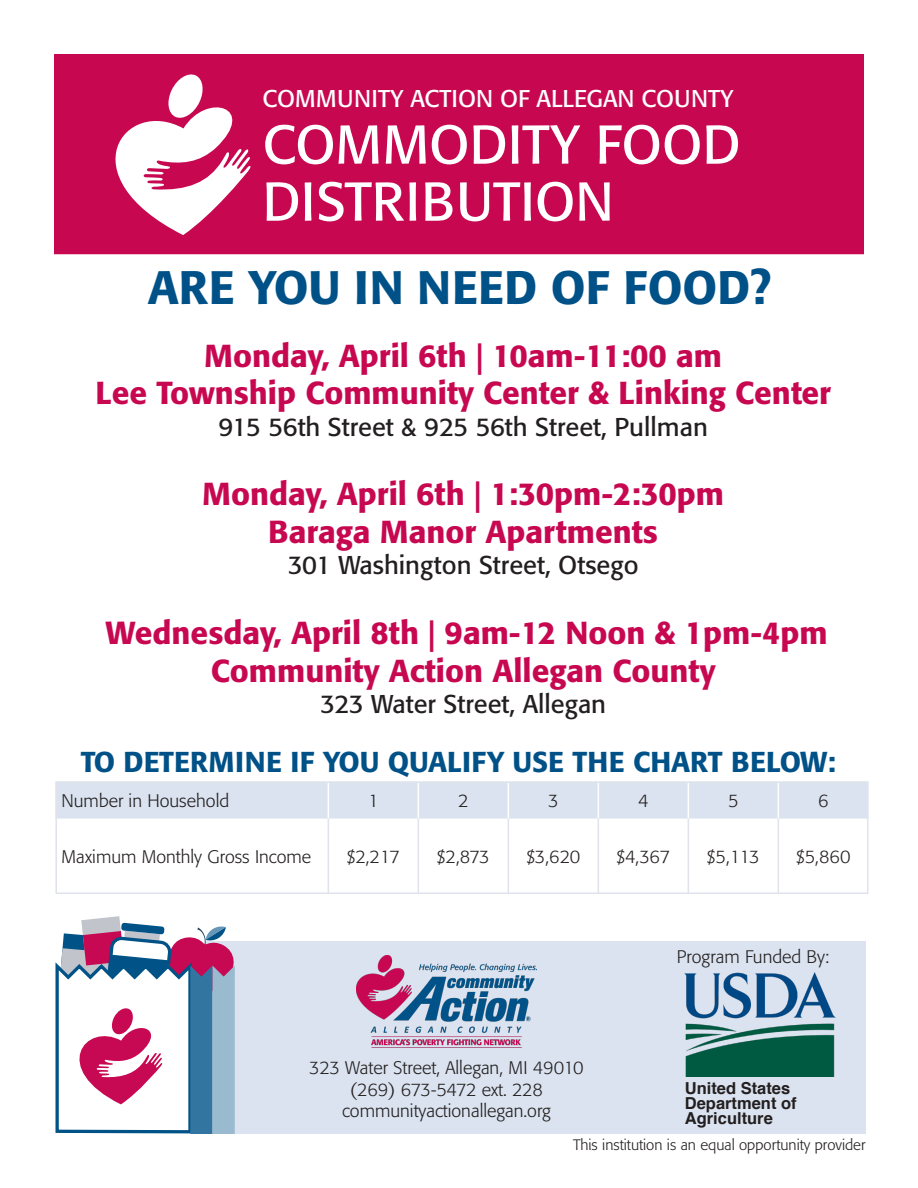
<style>
.page{position:relative;width:918px;height:1188px;background:#fff}
.page>*{position:absolute;margin:0;border:0;box-sizing:border-box;transform-origin:0 0}
.t1{font:54px/57px "Formata";color:#fff}
.t2{font:500 46.5px "Formata";color:#005187}
.t3{font:500 31.5px "Formata";color:#c70851}
.t4{font:500 28.5px "Formata";color:#005187}
.t5{font:25.5px "Formata";color:#231f20}
.t6{font:24px "Formata";color:#fff}
.t7{font:300 18px "Formata";color:#231f20}
.t8{font:300 18px "Formata";letter-spacing:-.02em;color:#231f20}
.t9{font:700 16.5px/15px "Helvetica";color:#231f20}
.t10{font:300 15px "Formata";color:#231f20}
</style>
<div class="page">
<div style="left:54px;top:54px;width:810px;height:200px;background:#c70851"></div>
<svg style="left:115px;top:74px;width:136px;height:161px"></svg>
<div style="left:205px;top:941px;width:661px;height:193px;background:#dae3ef"></div>
<img style="left:357px;top:955px;width:179px;height:93px">
<div style="left:59px;top:785px;width:806px;height:34px;background:#dae3ef"></div>
<hr style="left:328px;top:781px;width:1px;height:38px;background:#fff">
<hr style="left:418px;top:781px;width:1px;height:38px;background:#fff">
<hr style="left:778px;top:781px;width:1px;height:38px;background:#fff">
<hr style="left:508px;top:781px;width:1px;height:38px;background:#fff">
<hr style="left:598px;top:781px;width:1px;height:38px;background:#fff">
<hr style="left:688px;top:781px;width:1px;height:38px;background:#fff">
<hr style="left:328px;top:819px;width:1px;height:74px;background:#e0e3ec">
<hr style="left:418px;top:819px;width:1px;height:74px;background:#e0e3ec">
<hr style="left:508px;top:819px;width:1px;height:74px;background:#e0e3ec">
<hr style="left:598px;top:819px;width:1px;height:74px;background:#e0e3ec">
<hr style="left:688px;top:819px;width:1px;height:74px;background:#e0e3ec">
<hr style="left:778px;top:819px;width:1px;height:74px;background:#e0e3ec">
<div style="left:56px;top:782px;width:812px;height:112px;border:2px solid #e0e3ec"></div>
<svg style="left:55px;top:916px;width:180px;height:218px"></svg>
<img style="left:684px;top:972px;width:152px;height:104px">
<p class="t6" style="left:263px;top:84px;width:473px">COMMUNITY ACTION OF ALLEGAN COUNTY</p>
<p class="t1" style="left:263px;top:116px;width:480px">COMMODITY FOOD<br>DISTRIBUTION</p>
<p class="t2" style="left:148px;top:259px;width:625px">ARE YOU IN NEED OF FOOD?</p>
<p class="t3" style="left:204px;top:336px;width:519px">Monday, April 6th | 10am-11:00 am</p>
<p class="t3" style="left:95px;top:374px;width:737px">Lee Township Community Center &amp; Linking Center</p>
<p class="t5" style="left:218px;top:411px;width:491px">915 56th Street &amp; 925 56th Street, Pullman</p>
<p class="t3" style="left:202px;top:475px;width:523px">Monday, April 6th | 1:30pm-2:30pm</p>
<p class="t3" style="left:268px;top:512px;width:391px">Baraga Manor Apartments</p>
<p class="t5" style="left:288px;top:550px;width:352px">301 Washington Street, Otsego</p>
<p class="t3" style="left:106px;top:613px;width:723px">Wednesday, April 8th | 9am-12 Noon &amp; 1pm-4pm</p>
<p class="t3" style="left:211px;top:651px;width:506px">Community Action Allegan County</p>
<p class="t5" style="left:320px;top:689px;width:287px">323 Water Street, Allegan</p>
<p class="t4" style="left:81px;top:744px;width:756px">TO DETERMINE IF YOU QUALIFY USE THE CHART BELOW:</p>
<p class="t7" style="left:62px;top:790px;width:169px">Number in Household</p>
<p class="t7" style="left:368px;top:790px;width:12px">1</p>
<p class="t7" style="left:458px;top:790px;width:12px">2</p>
<p class="t7" style="left:548px;top:790px;width:12px">3</p>
<p class="t7" style="left:638px;top:790px;width:12px">4</p>
<p class="t7" style="left:728px;top:790px;width:12px">5</p>
<p class="t7" style="left:818px;top:790px;width:12px">6</p>
<p class="t7" style="left:62px;top:846px;width:251px">Maximum Monthly Gross Income</p>
<p class="t7" style="left:347px;top:846px;width:55px">$2,217</p>
<p class="t7" style="left:437px;top:846px;width:54px">$2,873</p>
<p class="t7" style="left:526px;top:846px;width:55px">$3,620</p>
<p class="t7" style="left:617px;top:846px;width:55px">$4,367</p>
<p class="t7" style="left:707px;top:846px;width:54px">$5,113</p>
<p class="t7" style="left:796px;top:846px;width:56px">$5,860</p>
<p class="t7" style="left:309px;top:1057px;width:276px">323 Water Street, Allegan, MI 49010</p>
<p class="t8" style="left:350px;top:1079px;width:194px">(269) 673-5472 ext. 228</p>
<p class="t7" style="left:342px;top:1101px;width:210px">communityactionallegan.org</p>
<p class="t7" style="left:677px;top:946px;width:154px">Program Funded By:</p>
<p class="t9" style="left:685px;top:1080px;width:107px">United States</p>
<p class="t9" style="left:685px;top:1095px;width:113px">Department of<br>Agriculture</p>
<p class="t10" style="left:573px;top:1136px;width:294px">This institution is an equal opportunity provider</p>
</div>
